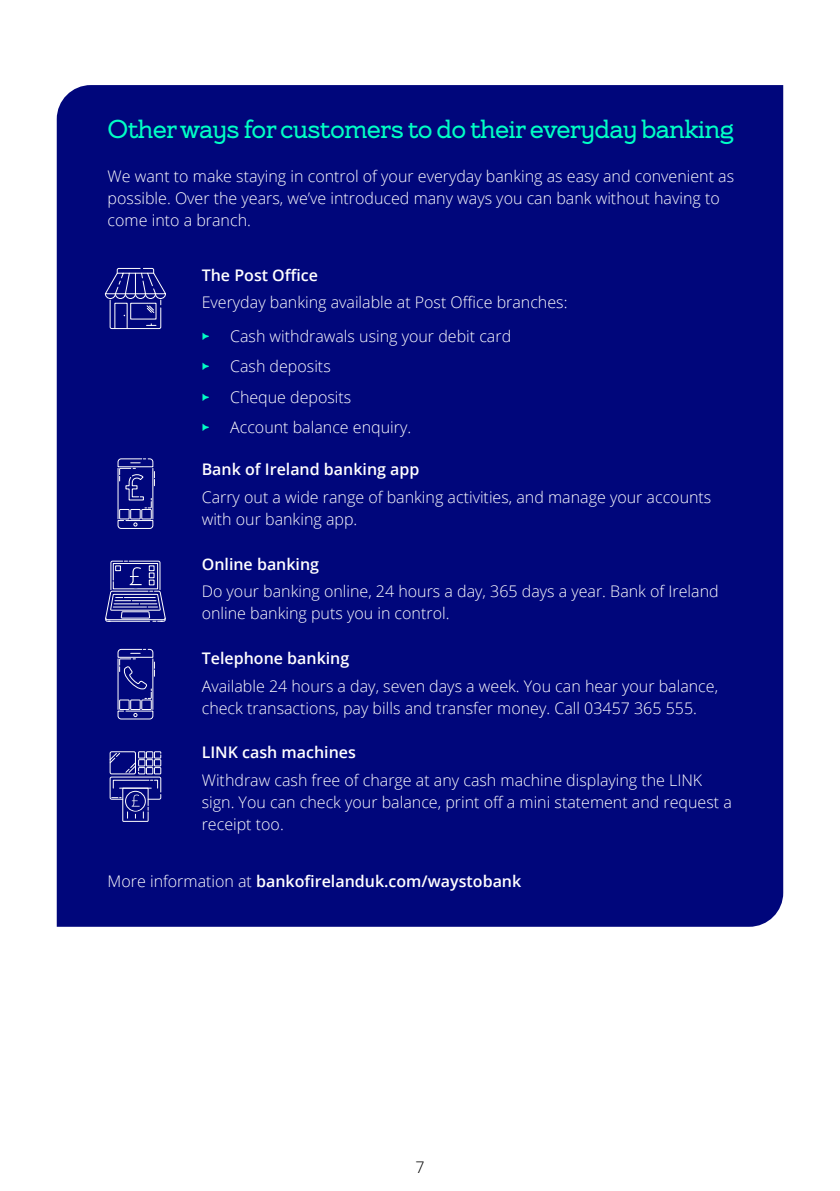
<style>
.page{position:relative;width:840px;height:1191px;background:#fff}
.page>*{position:absolute;margin:0;border:0;box-sizing:border-box;transform-origin:0 0}
.Subheader{font:26px "Bankof Ireland Serif";letter-spacing:-.03em;color:#00ffc5}
.Main_Body_Copy{font:300 16px/22px "Open Sans";color:#fff}
.Main_Body{font:300 16px/22px "Open Sans";color:#fff}
.Main_Body_Sub_Header{font:600 16px "Open Sans";color:#fff}
.Main_Body_Copy-2{font:600 16px "Open Sans";color:#fff}
.t1{font:300 16px "Open Sans";color:#000}
.s1{color:#00ffc5}
.s2{font-weight:300}
</style>
<div class="page">
<div style="left:57px;top:85px;width:725px;height:841px;background:#00067b"></div>
<hr style="left:118px;top:659px;width:1px;height:50px;background:#fff">
<hr style="left:152px;top:659px;width:1px;height:50px;background:#fff">
<div style="left:119px;top:699px;width:10px;height:11px;border:1px solid #fff"></div>
<div style="left:130px;top:699px;width:10px;height:11px;border:1px solid #fff"></div>
<div style="left:141px;top:699px;width:11px;height:11px;border:1px solid #fff"></div>
<svg style="left:117px;top:710px;width:36px;height:10px"></svg>
<svg style="left:117px;top:648px;width:38px;height:51px;background:#272c8f"></svg>
<hr style="left:118px;top:468px;width:1px;height:51px;background:#fff">
<hr style="left:152px;top:468px;width:1px;height:51px;background:#fff">
<div style="left:119px;top:509px;width:10px;height:10px;border:1px solid #fff"></div>
<div style="left:130px;top:509px;width:10px;height:10px;border:1px solid #fff"></div>
<div style="left:141px;top:509px;width:11px;height:10px;border:1px solid #fff"></div>
<svg style="left:117px;top:520px;width:36px;height:9px"></svg>
<svg style="left:117px;top:458px;width:38px;height:51px;background:#2b3091"></svg>
<svg style="left:104px;top:268px;width:63px;height:61px;background:#2a2f90"></svg>
<div style="left:110px;top:751px;width:26px;height:23px;border:1px solid #fff;border-radius:2px"></div>
<div style="left:138px;top:751px;width:7px;height:7px;border:1px solid #fff"></div>
<div style="left:146px;top:751px;width:7px;height:7px;border:1px solid #fff"></div>
<div style="left:154px;top:751px;width:7px;height:7px;border:1px solid #fff"></div>
<svg style="left:109px;top:752px;width:52px;height:70px;background:#323794"></svg>
<svg style="left:105px;top:560px;width:61px;height:69px;background:#393d98"></svg>
<p class="Subheader" style="left:108px;top:115px;width:627px">Other ways for customers to do their everyday banking</p>
<p class="Main_Body" style="left:108px;top:165px;width:627px">We want to make staying in control of your everyday banking as easy and convenient as possible. Over the years, we’ve introduced many ways you can bank without having to come into a branch.</p>
<p class="Main_Body_Sub_Header" style="left:202px;top:264px;width:118px">The Post Office</p>
<p class="Main_Body_Copy" style="left:202px;top:291px;width:367px">Everyday banking available at Post Office branches:</p>
<p class="Main_Body" style="left:202px;top:324px;width:311px"><span class="s1">•</span> Cash withdrawals using your debit card</p>
<p class="Main_Body" style="left:202px;top:355px;width:130px"><span class="s1">•</span> Cash deposits</p>
<p class="Main_Body" style="left:202px;top:385px;width:151px"><span class="s1">•</span> Cheque deposits</p>
<p class="Main_Body" style="left:202px;top:416px;width:211px"><span class="s1">•</span> Account balance enquiry.</p>
<p class="Main_Body_Sub_Header" style="left:202px;top:458px;width:219px">Bank of Ireland banking app</p>
<p class="Main_Body_Copy" style="left:202px;top:485px;width:511px">Carry out a wide range of banking activities, and manage your accounts with our banking app.</p>
<p class="Main_Body_Sub_Header" style="left:202px;top:553px;width:119px">Online banking</p>
<p class="Main_Body_Copy" style="left:202px;top:580px;width:518px">Do your banking online, 24 hours a day, 365 days a year. Bank of Ireland online banking puts you in control.</p>
<p class="Main_Body_Sub_Header" style="left:202px;top:647px;width:149px">Telephone banking</p>
<p class="Main_Body_Copy" style="left:202px;top:674px;width:517px">Available 24 hours a day, seven days a week. You can hear your balance, check transactions, pay bills and transfer money. Call 03457 365 555.</p>
<p class="Main_Body_Sub_Header" style="left:202px;top:741px;width:156px">LINK cash machines</p>
<p class="Main_Body_Copy" style="left:202px;top:769px;width:531px">Withdraw cash free of charge at any cash machine displaying the LINK sign. You can check your balance, print off a mini statement and request a receipt too.</p>
<p class="Main_Body_Copy-2" style="left:108px;top:870px;width:415px"><span class="s2">More information at</span> bankofirelanduk.com/waystobank</p>
<p class="t1" style="left:415px;top:1156px;width:11px">7</p>
</div>
